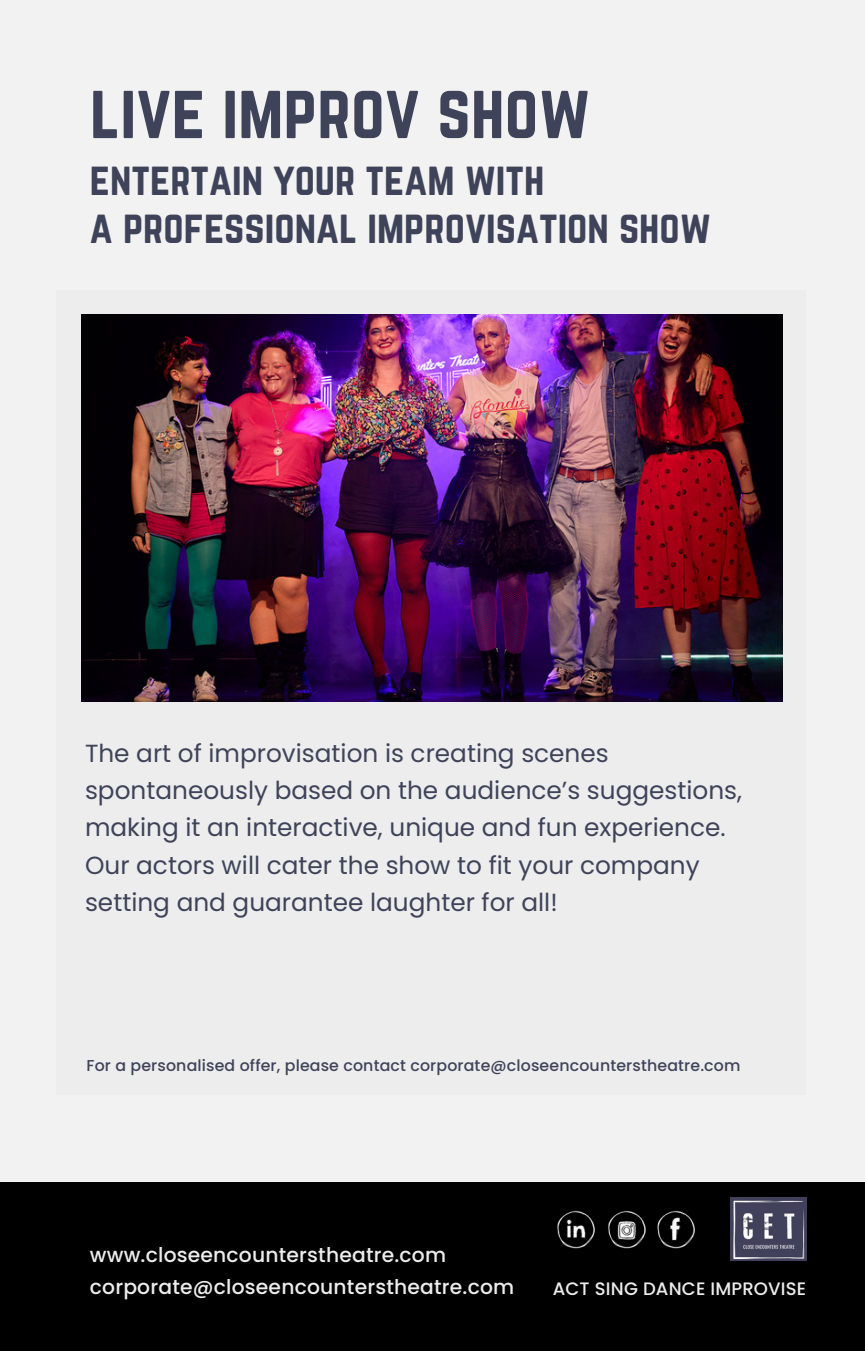
<style>
.page{position:relative;width:865px;height:1351px;background:#fff}
.page>*{position:absolute;margin:0;border:0;box-sizing:border-box;transform-origin:0 0}
.t1{font:67.5px "Norwester";color:#3f4359}
.t2{font:40.5px/47.2px "Norwester";color:#3f4359}
.t3{font:24.75px/37.1px "Poppins";color:#3f4359}
.t4{font:500 20.25px/31.9px "Poppins";letter-spacing:.01em;color:#ededed}
.t5{font:500 18px "Poppins";letter-spacing:.01em;color:#ededed}
.t6{font:500 15.75px "Poppins";letter-spacing:.01em;color:#3f4359}
</style>
<div class="page">
<div style="left:0;top:0;width:864px;height:1350px;background:#000"></div>
<div style="left:0;top:0;width:864px;height:1181px;background:#f2f2f2"></div>
<div style="left:56px;top:290px;width:750px;height:804px;background:#ededed"></div>
<img style="left:81px;top:315px;width:700px;height:386px">
<img style="left:557px;top:1210px;width:138px;height:39px">
<img style="left:730px;top:1197px;width:75px;height:62px">
<p class="t1" style="left:90px;top:79px;width:501px">LIVE IMPROV SHOW</p>
<p class="t2" style="left:90px;top:157px;width:622px">ENTERTAIN YOUR TEAM WITH<br>A PROFESSIONAL IMPROVISATION SHOW</p>
<p class="t3" style="left:85px;top:735px;width:658px">The art of improvisation is creating scenes spontaneously based on the audience’s suggestions, making it an interactive, unique and fun experience.<br>Our actors will cater the show to fit your company setting and guarantee laughter for all!</p>
<p class="t6" style="left:86px;top:1055px;width:655px">For a personalised offer, please contact corporate@closeencounterstheatre.com</p>
<p class="t4" style="left:90px;top:1238px;width:425px">www.closeencounterstheatre.com corporate@closeencounterstheatre.com</p>
<p class="t5" style="left:552px;top:1277px;width:255px">ACT SING DANCE IMPROVISE</p>
</div>
